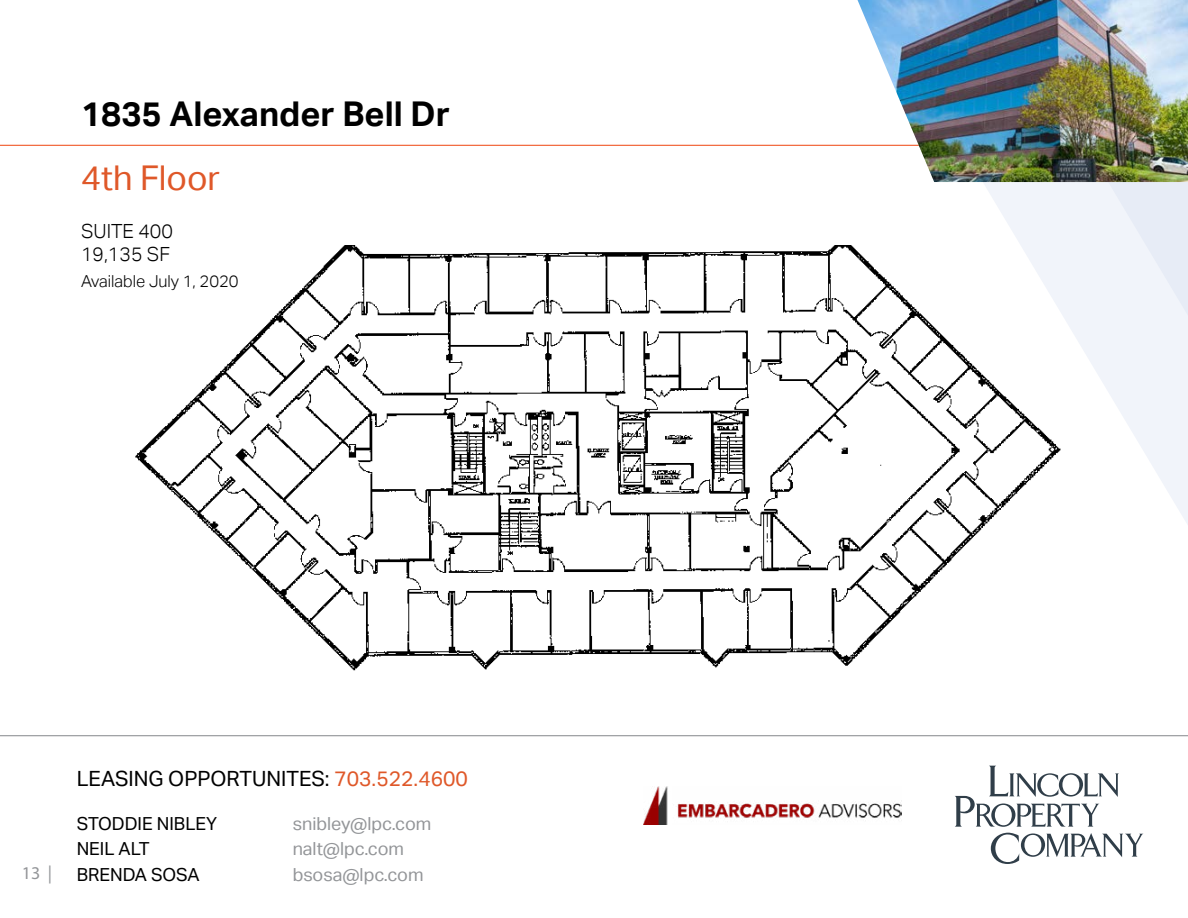
<style>
.page{position:relative;width:1188px;height:918px;background:#fff}
.page>*{position:absolute;margin:0;border:0;box-sizing:border-box;transform-origin:0 0}
.t1{font:700 34.2px "Aktiv Grotesk";color:#000}
.t2{font:34.2px "Aktiv Grotesk";color:#df5829}
.t3{font:21px "Aktiv Grotesk";color:#000}
.t4{font:300 19.5px/23.4px "Aktiv Grotesk";color:#000}
.t5{font:18px "Aktiv Grotesk";color:#939598}
.t6{font:18px "Aktiv Grotesk";color:#000}
.t7{font:18px "Myriad Pro";color:#939598}
.t8{font:300 16.5px "Aktiv Grotesk";color:#000}
.s1{color:#df5829}
</style>
<div class="page">
<svg style="left:955px;top:766px;width:164px;height:61px"></svg>
<svg style="left:991px;top:833px;width:153px;height:31px"></svg>
<img style="left:644px;top:786px;width:258px;height:38px">
<img style="left:135px;top:246px;width:850px;height:425px">
<svg style="left:875px;top:182px;width:313px;height:344px"></svg>
<svg style="left:999px;top:182px;width:189px;height:134px;fill:#f1f4fa"></svg>
<hr style="left:0;top:145px;width:1188px;height:1px;background:#f1592a">
<hr style="left:0;top:735px;width:1188px;height:1px;background:#939598">
<img style="left:858px;top:0;width:330px;height:182px">
<h1 class="t1" style="left:81px;top:94px;width:371px">1835 Alexander Bell Dr</h1>
<h1 class="t2" style="left:81px;top:158px;width:141px">4th Floor</h1>
<p class="t4" style="left:81px;top:219px;width:94px">SUITE 400<br>19,135 SF</p>
<p class="t8" style="left:81px;top:271px;width:159px">Available July 1, 2020</p>
<p class="t7" style="left:22px;top:862px;width:32px">13 |</p>
<p class="t3" style="left:77px;top:766px;width:393px">LEASING OPPORTUNITES: <span class="s1">703.522.4600</span></p>
<p class="t6" style="left:77px;top:813px;width:142px">STODDIE NIBLEY</p>
<p class="t5" style="left:293px;top:813px;width:140px">snibley@lpc.com</p>
<p class="t6" style="left:77px;top:838px;width:75px">NEIL ALT</p>
<p class="t5" style="left:293px;top:838px;width:113px">nalt@lpc.com</p>
<p class="t6" style="left:77px;top:864px;width:124px">BRENDA SOSA</p>
<p class="t5" style="left:293px;top:864px;width:132px">bsosa@lpc.com</p>
</div>
